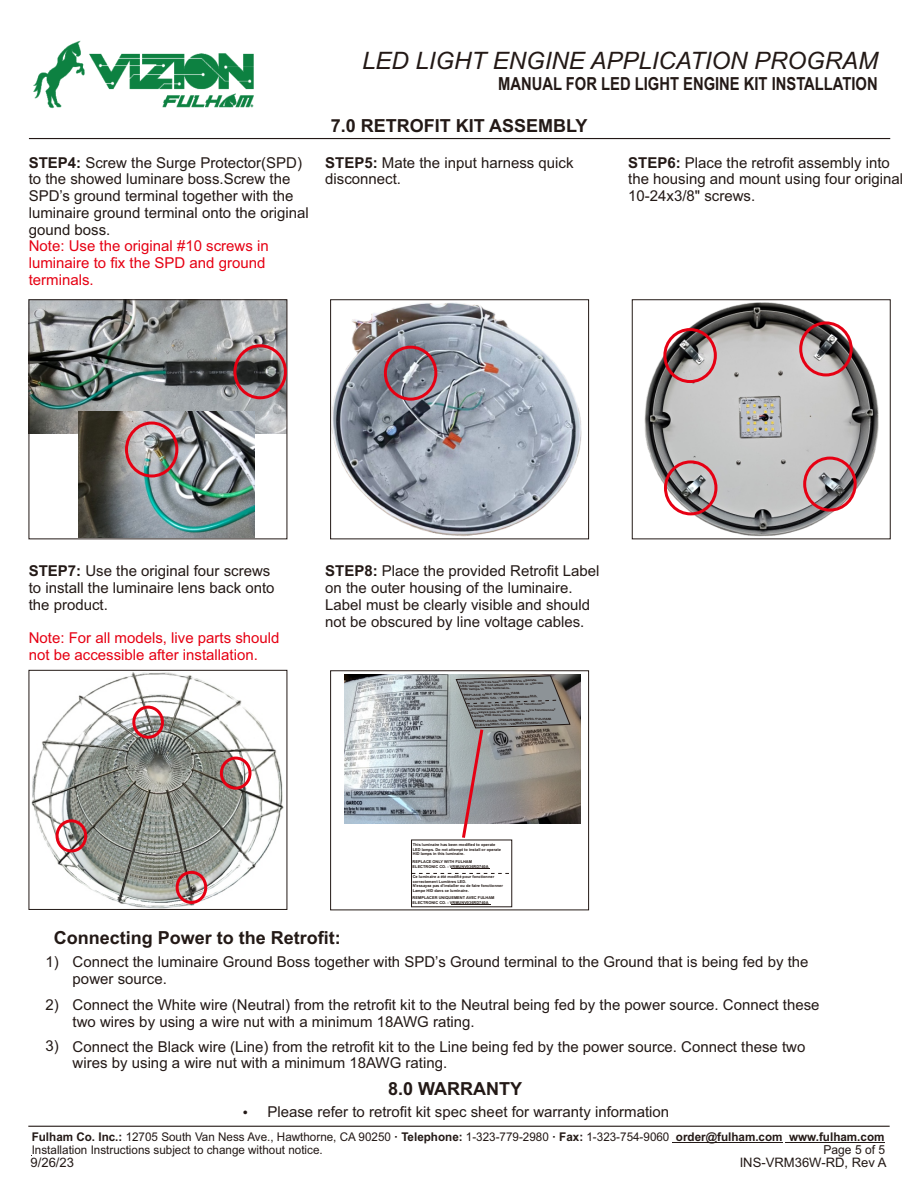
<style>
.page{position:relative;width:918px;height:1188px;background:#fff}
.page>*{position:absolute;margin:0;border:0;box-sizing:border-box;transform-origin:0 0}
.t1{font:italic 24px "Arial";color:#231916}
.t2{font:700 18px "Arial";color:#231916}
.t3{font:700 18px "Arial Narrow";color:#231916}
.t4{font:15px/16.8px "Arial";color:#231916}
.t5{font:15px/16.8px "Arial";color:#e60013}
.t6{font:13.05px "Arial";color:#231916}
.t7{font:12.3px "Arial";color:#231916}
.t8{font:12px/13.4px "Arial";color:#231916}
.t9{font:700 3.9px/4.3px "Arial";color:#231916}
.t10{font:italic 700 2.85px/3.8px "Arial";color:#231916;scale:1.28 1}
.s1{font-weight:700}
</style>
<div class="page">
<img style="left:332px;top:302px;width:250px;height:234px">
<img style="left:31px;top:301px;width:254px;height:132px">
<hr style="left:29px;top:138px;width:861px;height:1px;background:#231916">
<hr style="left:676px;top:1142px;width:107px;height:1px;background:#231916">
<hr style="left:789px;top:1142px;width:96px;height:1px;background:#231916">
<hr style="left:28px;top:1126px;width:862px;height:1px;background:#231916">
<img style="left:33px;top:40px;width:221px;height:69px">
<div style="left:29px;top:299px;width:258px;height:240px;border:1px solid #231916"></div>
<div style="left:233px;top:344px;width:54px;height:55px;border:3px solid #e60013;border-radius:50%"></div>
<div style="left:330px;top:299px;width:259px;height:240px;border:1px solid #231916"></div>
<div style="left:632px;top:299px;width:259px;height:240px;border:1px solid #231916"></div>
<img style="left:78px;top:411px;width:177px;height:126px">
<div style="left:125px;top:422px;width:53px;height:56px;border:3px solid #e60013;border-radius:50%"></div>
<div style="left:384px;top:346px;width:53px;height:55px;border:3px solid #e60013;border-radius:50%"></div>
<img style="left:644px;top:300px;width:235px;height:239px">
<div style="left:663px;top:328px;width:54px;height:55px;border:3px solid #e60013;border-radius:50%"></div>
<div style="left:664px;top:460px;width:53px;height:55px;border:3px solid #e60013;border-radius:50%"></div>
<div style="left:799px;top:321px;width:54px;height:55px;border:3px solid #e60013;border-radius:50%"></div>
<div style="left:803px;top:457px;width:54px;height:55px;border:3px solid #e60013;border-radius:50%"></div>
<img style="left:31px;top:672px;width:253px;height:236px">
<div style="left:29px;top:670px;width:258px;height:240px;border:1px solid #231916"></div>
<div style="left:56px;top:819px;width:31px;height:33px;border:3px solid #e60013;border-radius:50%"></div>
<div style="left:176px;top:871px;width:31px;height:33px;border:3px solid #e60013;border-radius:50%"></div>
<div style="left:220px;top:757px;width:32px;height:33px;border:3px solid #e60013;border-radius:50%"></div>
<div style="left:132px;top:706px;width:32px;height:33px;border:3px solid #e60013;border-radius:50%"></div>
<div style="left:330px;top:670px;width:259px;height:240px;border:1px solid #231916"></div>
<img style="left:345px;top:675px;width:236px;height:148px">
<svg style="left:456px;top:675px;width:114px;height:166px;background:#9a9694"></svg>
<div style="left:411px;top:840px;width:101px;height:67px;border:1px solid #231916"></div>
<hr style="left:451px;top:868px;width:38px;height:1px;background:#231916">
<hr style="left:451px;top:904px;width:40px;height:1px;background:#231916">
<svg style="left:412px;top:873px;width:100px;height:1px"></svg>
<h1 class="t1" style="left:362px;top:51px;width:518px">LED LIGHT ENGINE APPLICATION PROGRAM</h1>
<p class="t3" style="left:498px;top:76px;width:381px">MANUAL FOR LED LIGHT ENGINE KIT INSTALLATION</p>
<p class="t4" style="left:29px;top:155px;width:282px"><span class="s1">STEP4:</span> Screw the Surge Protector(SPD) to the showed luminare boss.Screw the SPD’s ground terminal together with the luminaire ground terminal onto the original gound boss.</p>
<p class="t5" style="left:29px;top:239px;width:242px">Note: Use the original #10 screws in luminaire to fix the SPD and ground terminals.</p>
<p class="t2" style="left:331px;top:119px;width:258px">7.0 RETROFIT KIT ASSEMBLY</p>
<p class="t4" style="left:325px;top:155px;width:250px"><span class="s1">STEP5:</span> Mate the input harness quick disconnect.</p>
<p class="t4" style="left:628px;top:155px;width:277px"><span class="s1">STEP6:</span> Place the retrofit assembly into the housing and mount using four original<br>10-24x3/8" screws.</p>
<p class="t4" style="left:29px;top:564px;width:247px"><span class="s1">STEP7:</span> Use the original four screws to install the luminaire lens back onto the product.</p>
<p class="t5" style="left:29px;top:631px;width:252px">Note: For all models, live parts should not be accessible after installation.</p>
<p class="t4" style="left:325px;top:564px;width:276px"><span class="s1">STEP8:</span> Place the provided Retrofit Label on the outer housing of the luminaire.<br>Label must be clearly visible and should not be obscured by line voltage cables.</p>
<p class="t10" style="left:459px;top:681px;width:62px;rotate:-2deg">This luminaire has been modifi ed to operate</p>
<p class="t10" style="left:461px;top:684px;width:66px;rotate:-2deg">LED lamps. Do not attempt to install or operate</p>
<p class="t10" style="left:462px;top:688px;width:40px;rotate:-2deg">HID lamps in this luminaire.</p>
<p class="t10" style="left:465px;top:694px;width:57px;text-indent:-1px;rotate:-2deg">REPLACE ONLY WITH FULHAM<br>ELECTRONIC CO. : VRMUNV036RD740A</p>
<p class="t10" style="left:476px;top:720px;width:61px;text-indent:-1px;rotate:-2deg">REMPLACER UNIQUEMENT AVEC FULHAM<br>ELECTRONIC CO. : VRMUNV036RD740A</p>
<p class="t10" style="left:468px;top:705px;width:61px;rotate:-2deg">Ce luminaire a été modifi é pour fonctionner</p>
<p class="t10" style="left:470px;top:708px;width:41px;rotate:-2deg">correctement Lumières LED.</p>
<p class="t10" style="left:471px;top:711px;width:68px;rotate:-2deg">N'essayez pas d'installer ou de faire fonctionner</p>
<p class="t10" style="left:472px;top:714px;width:43px;rotate:-2deg">Lampe HID dans ce luminaire.</p>
<p class="t9" style="left:413px;top:843px;width:90px">This luminaire has been modified to operate<br>LED lamps. Do not attempt to install or operate<br>HID lamps in this luminaire.</p>
<p class="t9" style="left:413px;top:860px;width:78px;line-height:5.1px">REPLACE ONLY WITH FULHAM<br>ELECTRONIC CO. : VRMUNV036RD740A</p>
<p class="t9" style="left:413px;top:896px;width:83px;line-height:4.9px">REMPLACER UNIQUEMENT AVEC FULHAM<br>ELECTRONIC CO. : VRMUNV036RD740A</p>
<p class="t9" style="left:413px;top:875px;width:92px">Ce luminaire a été modifié pour fonctionner correctement Lumières LED.<br>N'essayez pas d'installer ou de faire fonctionner Lampe HID dans ce luminaire.</p>
<p class="t2" style="left:54px;top:931px;width:289px">Connecting Power to the Retrofit:</p>
<p class="t4" style="left:73px;top:955px;width:737px;text-indent:-27px">1) Connect the luminaire Ground Boss together with SPD’s Ground terminal to the Ground that is being fed by the power source.</p>
<p class="t4" style="left:73px;top:998px;width:748px;text-indent:-27px">2) Connect the White wire (Neutral) from the retrofit kit to the Neutral being fed by the power source. Connect these two wires by using a wire nut with a minimum 18AWG rating.</p>
<p class="t4" style="left:73px;top:1039px;width:734px;text-indent:-27px">3) Connect the Black wire (Line) from the retrofit kit to the Line being fed by the power source. Connect these two wires by using a wire nut with a minimum 18AWG rating.</p>
<p class="t2" style="left:388px;top:1082px;width:136px">8.0 WARRANTY</p>
<p class="t4" style="left:242px;top:1105px;width:428px">• Please refer to retrofit kit spec sheet for warranty information</p>
<p class="t8" style="left:32px;top:1131px;width:854px"><span class="s1">Fulham Co. Inc.:</span> 12705 South Van Ness Ave., Hawthorne, CA 90250 <span class="s1">· Telephone:</span> 1-323-779-2980 <span class="s1">· Fax:</span> 1-323-754-9060 <span class="s1">order@fulham.com www.fulham.com<br></span>Installation Instructions subject to change without notice.</p>
<p class="t7" style="left:824px;top:1145px;width:63px">Page 5 of 5</p>
<p class="t6" style="left:31px;top:1157px;width:45px">9/26/23</p>
<p class="t6" style="left:740px;top:1158px;width:148px">INS-VRM36W-RD, Rev A</p>
</div>
